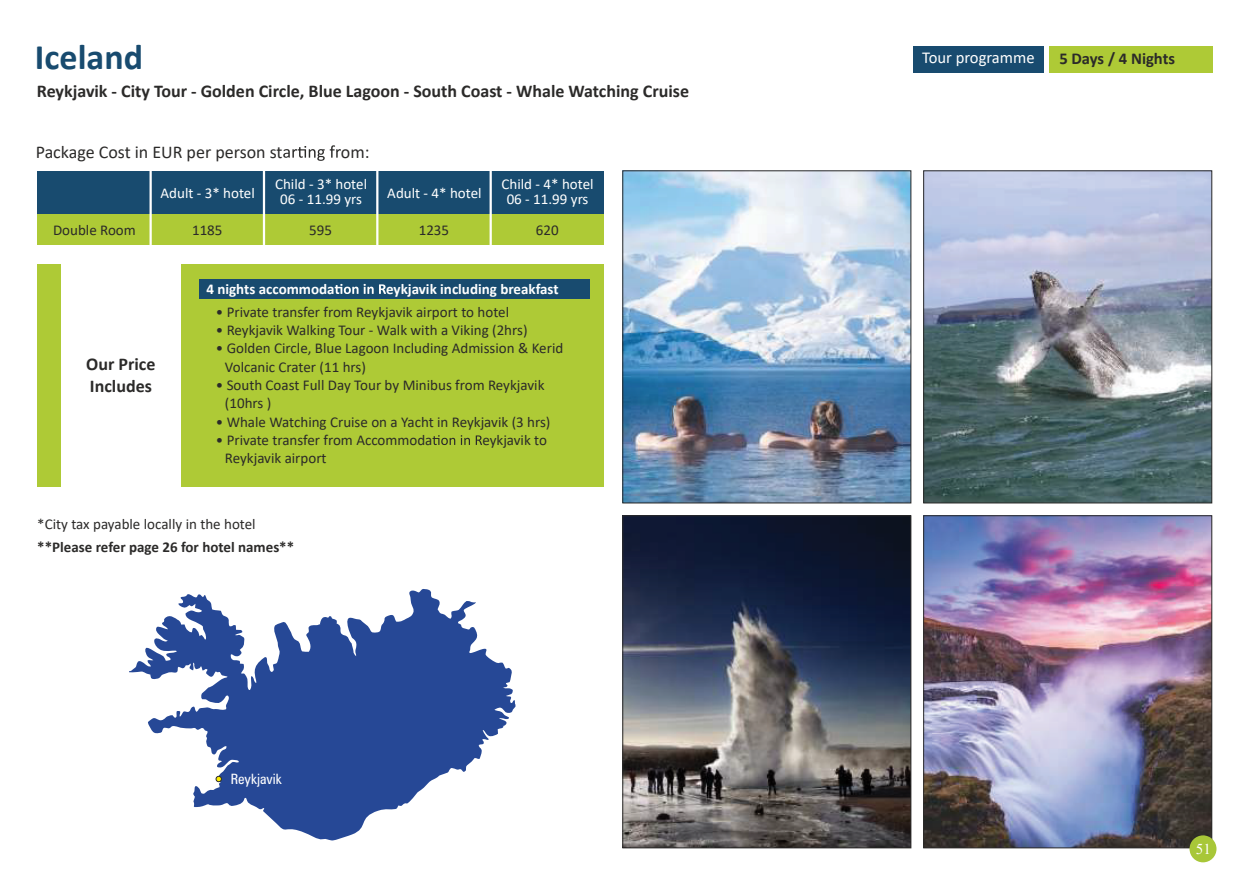
<style>
.page{position:relative;width:1242px;height:891px;background:#fff}
.page>*{position:absolute;margin:0;border:0;box-sizing:border-box;transform-origin:0 0}
.t1{font:700 36px "Calibri";color:#184b6f}
.t2{font:700 18px/22px "Calibri";color:#2b2a29}
.t3{font:18px "Calibri";color:#2b2a29}
.t4{font:16.65px "Calibri";color:#fff}
.t5{font:700 16.65px "Calibri";color:#2b2a29}
.t6{font:15px/18.3px "Calibri";color:#2b2a29}
.t7{font:15px/14.7px "Calibri";color:#fff;text-align:center}
.t8{font:700 15px "Calibri";color:#fff}
.t9{font:700 15px "Calibri";color:#2b2a29}
.t10{font:15px "Times New Roman";color:#fff}
.t11{font:condensed 14.25px "Zurich BT";color:#fff}
</style>
<div class="page">
<div style="left:913px;top:46px;width:130px;height:27px;background:#184b6f"></div>
<div style="left:1050px;top:46px;width:163px;height:27px;background:#aeca36"></div>
<div style="left:37px;top:171px;width:114px;height:44px;background:#184b6f"></div>
<div style="left:151px;top:171px;width:113px;height:44px;background:#184b6f"></div>
<div style="left:264px;top:171px;width:113px;height:44px;background:#184b6f"></div>
<div style="left:377px;top:171px;width:114px;height:44px;background:#184b6f"></div>
<div style="left:491px;top:171px;width:113px;height:44px;background:#184b6f"></div>
<div style="left:37px;top:215px;width:114px;height:30px;background:#aeca36"></div>
<div style="left:151px;top:215px;width:113px;height:30px;background:#aeca36"></div>
<div style="left:264px;top:215px;width:113px;height:30px;background:#aeca36"></div>
<div style="left:377px;top:215px;width:114px;height:30px;background:#aeca36"></div>
<div style="left:491px;top:215px;width:113px;height:30px;background:#aeca36"></div>
<hr style="left:150px;top:171px;width:2px;height:74px;background:#fff">
<hr style="left:263px;top:171px;width:2px;height:74px;background:#fff">
<hr style="left:376px;top:171px;width:2px;height:74px;background:#fff">
<hr style="left:490px;top:171px;width:2px;height:74px;background:#fff">
<div style="left:37px;top:264px;width:567px;height:222px;background:#aeca36"></div>
<div style="left:61px;top:262px;width:119px;height:229px;background:#fff"></div>
<div style="left:199px;top:280px;width:391px;height:19px;background:#184b6f"></div>
<img style="left:624px;top:517px;width:285px;height:329px">
<div style="left:622px;top:515px;width:289px;height:333px;border:1px solid #2b2a29"></div>
<img style="left:925px;top:172px;width:285px;height:329px">
<div style="left:923px;top:170px;width:289px;height:333px;border:1px solid #2b2a29"></div>
<img style="left:925px;top:517px;width:285px;height:329px">
<div style="left:923px;top:515px;width:289px;height:333px;border:1px solid #2b2a29"></div>
<img style="left:624px;top:172px;width:285px;height:329px">
<div style="left:622px;top:170px;width:289px;height:333px;border:1px solid #2b2a29"></div>
<svg style="left:335px;top:284px;width:51px;height:10px"></svg>
<svg style="left:432px;top:435px;width:50px;height:10px"></svg>
<svg style="left:283px;top:145px;width:58px;height:16px"></svg>
<div style="left:1190px;top:835px;width:27px;height:27px;background:#a8c738;border-radius:50%"></div>
<svg style="left:129px;top:589px;width:386px;height:252px;fill:#264896"></svg>
<svg style="left:216px;top:776px;width:6px;height:6px"></svg>
<h1 class="t1" style="left:35px;top:32px;width:110px">Iceland</h1>
<p class="t2" style="left:37px;top:80px;width:654px">Reykjavik - City Tour - Golden Circle, Blue Lagoon - South Coast - Whale Watching Cruise</p>
<p class="t3" style="left:36px;top:139px;width:248px">Package Cost in EUR per person st</p>
<p class="t3" style="left:341px;top:139px;width:30px">om:</p>
<p class="t7" style="left:161px;top:185px;width:96px">Adult - 3* hotel</p>
<p class="t7" style="left:275px;top:177px;width:94px">Child - 3* hotel<br>06 - 11.99 yrs</p>
<p class="t7" style="left:387px;top:185px;width:96px">Adult - 4* hotel</p>
<p class="t7" style="left:502px;top:177px;width:94px">Child - 4* hotel<br>06 - 11.99 yrs</p>
<p class="t6" style="left:53px;top:220px;width:84px">Double Room</p>
<p class="t6" style="left:192px;top:220px;width:32px">1185</p>
<p class="t6" style="left:309px;top:220px;width:24px">595</p>
<p class="t6" style="left:419px;top:220px;width:32px">1235</p>
<p class="t6" style="left:536px;top:220px;width:24px">620</p>
<p class="t2" style="left:86px;top:353px;width:71px">Our Price<br>Includes</p>
<p class="t8" style="left:206px;top:278px;width:130px">4 nights accommoda</p>
<p class="t8" style="left:386px;top:278px;width:174px">eykjavik including breakfast</p>
<p class="t6" style="left:216px;top:302px;width:295px">• Private transfer from Reykjavik airport to hotel</p>
<p class="t6" style="left:216px;top:321px;width:313px">• Reykjavik Walking Tour - Walk with a Viking (2hrs)</p>
<p class="t6" style="left:225px;top:339px;width:340px;text-indent:-9px">• Golden Circle, Blue Lagoon Including Admission &amp; Kerid<br>Volcanic Crater (11 hrs)</p>
<p class="t6" style="left:225px;top:376px;width:321px;text-indent:-9px">• South Coast Full Day Tour by Minibus from Reykjavik (10hrs )</p>
<p class="t6" style="left:216px;top:412px;width:336px">• Whale Watching Cruise on a Yacht in Reykjavik (3 hrs)</p>
<p class="t6" style="left:216px;top:430px;width:218px">• Private transfer from Accommoda</p>
<p class="t6" style="left:482px;top:430px;width:66px">eykjavik to</p>
<p class="t6" style="left:225px;top:449px;width:103px">Reykjavik airport</p>
<p class="t6" style="left:37px;top:514px;width:220px">*City tax payable locally in the hotel</p>
<p class="t9" style="left:37px;top:536px;width:258px">**Please refer page 26 for hotel names**</p>
<p class="t11" style="left:231px;top:770px;width:53px">Reykjavik</p>
<p class="t4" style="left:922px;top:46px;width:114px">Tour programme</p>
<p class="t5" style="left:1059px;top:47px;width:117px">5 Days / 4 Nights</p>
<p class="t10" style="left:1196px;top:838px;width:16px">51</p>
</div>
